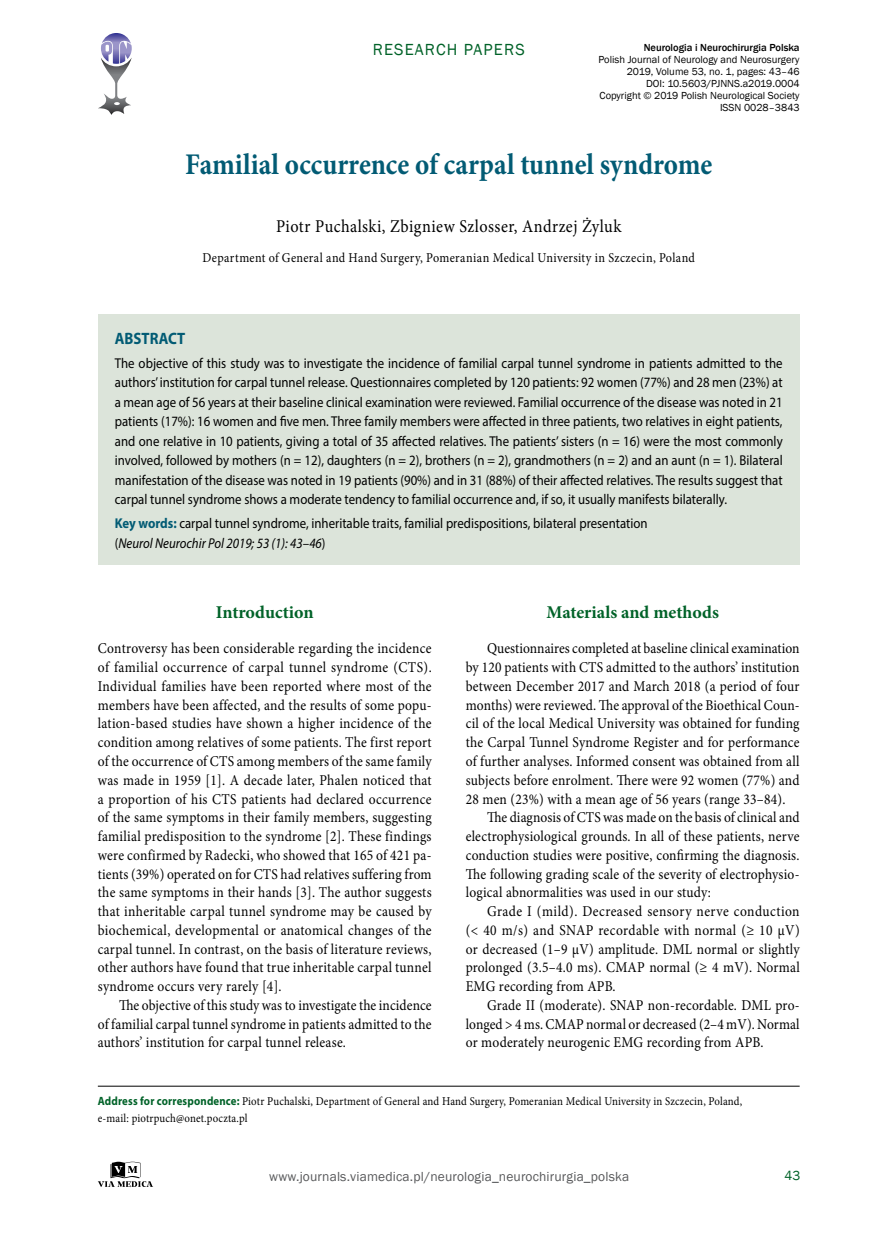
<style>
.page{position:relative;width:872px;height:1234px;background:#fff}
.page>*{position:absolute;margin:0;border:0;box-sizing:border-box;transform-origin:0 0}
.t1{font:700 30px "Minion Pro";color:#025b74;scale:.9 1}
.t2{font:18px "Minion Pro";letter-spacing:.03em;color:#000;scale:.9 1}
.t3{font:700 18px "Minion Pro";color:#016228}
.t4{font:16.5px "Franklin Gothic";letter-spacing:.07em;color:#016228}
.t5{font:700 16.5px "Myriad Pro";color:#025b74;scale:.9 1}
.t6{font:15px/18.8px "Minion Pro";letter-spacing:.015em;color:#000;text-align:justify;scale:.9 1}
.t7{font:15px "Minion Pro";letter-spacing:.035em;color:#000;scale:.9 1}
.t8{font:14.25px/19.5px "Myriad Pro";color:#000;text-align:justify;scale:.9 1}
.t9{font:13.5px "Minion Pro";letter-spacing:.025em;color:#000;scale:.9 1}
.t10{font:13.5px "Franklin Gothic";letter-spacing:.01em;color:#58595b}
.t11{font:13.5px "Franklin Gothic";color:#016228}
.t12{font:12px/16.5px "Minion Pro";letter-spacing:.015em;color:#000;scale:.9 1}
.t13{font:10.5px/12px "Franklin Gothic";color:#000;text-align:right}
.t14{font:500 10.5px "Franklin Gothic";color:#000}
.s1{font-weight:700;color:#025b74}
.s2{font-style:italic}
.s3{font-family:"Myriad Pro";font-weight:700;color:#016228}
</style>
<div class="page">
<svg style="left:98px;top:1161px;width:55px;height:25px"></svg>
<svg style="left:98px;top:33px;width:34px;height:82px"></svg>
<hr style="left:98px;top:1085px;width:701px;height:1px;background:#000">
<div style="left:98px;top:314px;width:701px;height:250px;background:#dce4da"></div>
<p class="t4" style="left:373px;top:39px;width:153px">RESEARCH PAPERS</p>
<p class="t14" style="left:643px;top:41px;width:157px">Neurologia i Neurochirurgia Polska</p>
<p class="t13" style="left:598px;top:54px;width:203px">Polish Journal of Neurology and Neurosurgery 2019, Volume 53, no. 1, pages: 43–46<br>DOI: 10.5603/PJNNS.a2019.0004<br>Copyright © 2019 Polish Neurological Society ISSN 0028–3843</p>
<h1 class="t1" style="left:185px;top:143px;width:587px">Familial occurrence of carpal tunnel syndrome</h1>
<p class="t2" style="left:276px;top:214px;width:385px">Piotr Puchalski, Zbigniew Szlosser, Andrzej Żyluk</p>
<p class="t9" style="left:202px;top:248px;width:548px">Department of General and Hand Surgery, Pomeranian Medical University in Szczecin, Poland</p>
<p class="t5" style="left:115px;top:328px;width:80px">ABSTRACT</p>
<p class="t8" style="left:115px;top:353px;width:743px">The objective of this study was to investigate the incidence of familial carpal tunnel syndrome in patients admitted to the authors’ institution for carpal tunnel release. Questionnaires completed by 120 patients: 92 women (77%) and 28 men (23%) at a mean age of 56 years at their baseline clinical examination were reviewed. Familial occurrence of the disease was noted in 21 patients (17%): 16 women and five men. Three family members were affected in three patients, two relatives in eight patients, and one relative in 10 patients, giving a total of 35 affected relatives. The patients’ sisters (n = 16) were the most commonly involved, followed by mothers (n = 12), daughters (n = 2), brothers (n = 2), grandmothers (n = 2) and an aunt (n = 1). Bilateral manifestation of the disease was noted in 19 patients (90%) and in 31 (88%) of their affected relatives. The results suggest that carpal tunnel syndrome shows a moderate tendency to familial occurrence and, if so, it usually manifests bilaterally.</p>
<p class="t8" style="left:115px;top:513px;width:593px"><span class="s1">Key words:</span> carpal tunnel syndrome, inheritable traits, familial predispositions, bilateral presentation (<span class="s2">Neurol Neurochir Pol 2019; 53 (1): 43–46</span>)</p>
<p class="t3" style="left:216px;top:599px;width:99px">Introduction</p>
<p class="t6" style="left:98px;top:639px;width:372px">Controversy has been considerable regarding the incidence of familial occurrence of carpal tunnel syndrome (CTS).<br>Individual families have been reported where most of the members have been affected, and the results of some popu&shy;lation-based studies have shown a higher incidence of the condition among relatives of some patients. The first report of the occurrence of CTS among members of the same family was made in 1959 [1]. A decade later, Phalen noticed that a proportion of his CTS patients had declared occurrence of the same symptoms in their family members, suggesting familial predisposition to the syndrome [2]. These findings were confirmed by Radecki, who showed that 165 of 421 pa&shy;tients (39%) operated on for CTS had relatives suffering from the same symptoms in their hands [3]. The author suggests that inheritable carpal tunnel syndrome may be caused by biochemical, developmental or anatomical changes of the carpal tunnel. In contrast, on the basis of literature reviews, other authors have found that true inheritable carpal tunnel syndrome occurs very rarely [4].</p>
<p class="t6" style="left:98px;top:995px;width:372px;text-indent:21px">The objective of this study was to investigate the incidence of familial carpal tunnel syndrome in patients admitted to the authors’ institution for carpal tunnel release.</p>
<p class="t3" style="left:546px;top:599px;width:174px">Materials and methods</p>
<p class="t6" style="left:487px;top:639px;width:349px">Questionnaires completed at baseline clinical examination</p>
<p class="t6" style="left:466px;top:658px;width:372px">by 120 patients with CTS admitted to the authors’ institution</p>
<p class="t6" style="left:466px;top:676px;width:372px">between December 2017 and March 2018 (a period of four</p>
<p class="t6" style="left:466px;top:695px;width:372px">months) were reviewed. The approval of the Bioethical Coun-</p>
<p class="t6" style="left:466px;top:714px;width:372px">cil of the local Medical University was obtained for funding</p>
<p class="t6" style="left:466px;top:733px;width:372px">the Carpal Tunnel Syndrome Register and for performance</p>
<p class="t6" style="left:466px;top:751px;width:372px">of further analyses. Informed consent was obtained from all</p>
<p class="t6" style="left:466px;top:770px;width:372px">subjects before enrolment. There were 92 women (77%) and</p>
<p class="t6" style="left:466px;top:789px;width:357px">28 men (23%) with a mean age of 56 years (range 33–84).</p>
<p class="t6" style="left:487px;top:808px;width:349px">The diagnosis of CTS was made on the basis of clinical and</p>
<p class="t6" style="left:466px;top:826px;width:372px">electrophysiological grounds. In all of these patients, nerve</p>
<p class="t6" style="left:466px;top:845px;width:372px">conduction studies were positive, confirming the diagnosis.</p>
<p class="t6" style="left:466px;top:864px;width:372px">The following grading scale of the severity of electrophysio-</p>
<p class="t6" style="left:466px;top:883px;width:274px">logical abnormalities was used in our study:</p>
<p class="t7" style="left:487px;top:901px;width:349px">Grade I (mild). Decreased sensory nerve conduction</p>
<p class="t6" style="left:466px;top:920px;width:372px">(&lt; 40 m/s) and SNAP recordable with normal (≥ 10 µV)</p>
<p class="t6" style="left:466px;top:939px;width:372px">or decreased (1–9 µV) amplitude. DML normal or slightly</p>
<p class="t6" style="left:466px;top:958px;width:372px">prolonged (3.5–4.0 ms). CMAP normal (≥ 4 mV). Normal</p>
<p class="t6" style="left:466px;top:976px;width:168px">EMG recording from APB.</p>
<p class="t6" style="left:487px;top:995px;width:349px">Grade II (moderate). SNAP non-recordable. DML pro-</p>
<p class="t6" style="left:466px;top:1014px;width:372px">longed &gt; 4 ms. CMAP normal or decreased (2–4 mV). Normal</p>
<p class="t6" style="left:466px;top:1033px;width:332px">or moderately neurogenic EMG recording from APB.</p>
<p class="t12" style="left:98px;top:1092px;width:717px"><span class="s3">Address for correspondence:</span> Piotr Puchalski, Department of General and Hand Surgery, Pomeranian Medical University in Szczecin, Poland, e-mail: piotrpuch@onet.poczta.pl</p>
<p class="t10" style="left:269px;top:1167px;width:361px">www.journals.viamedica.pl/neurologia_neurochirurgia_polska</p>
<p class="t11" style="left:784px;top:1166px;width:17px">43</p>
</div>
